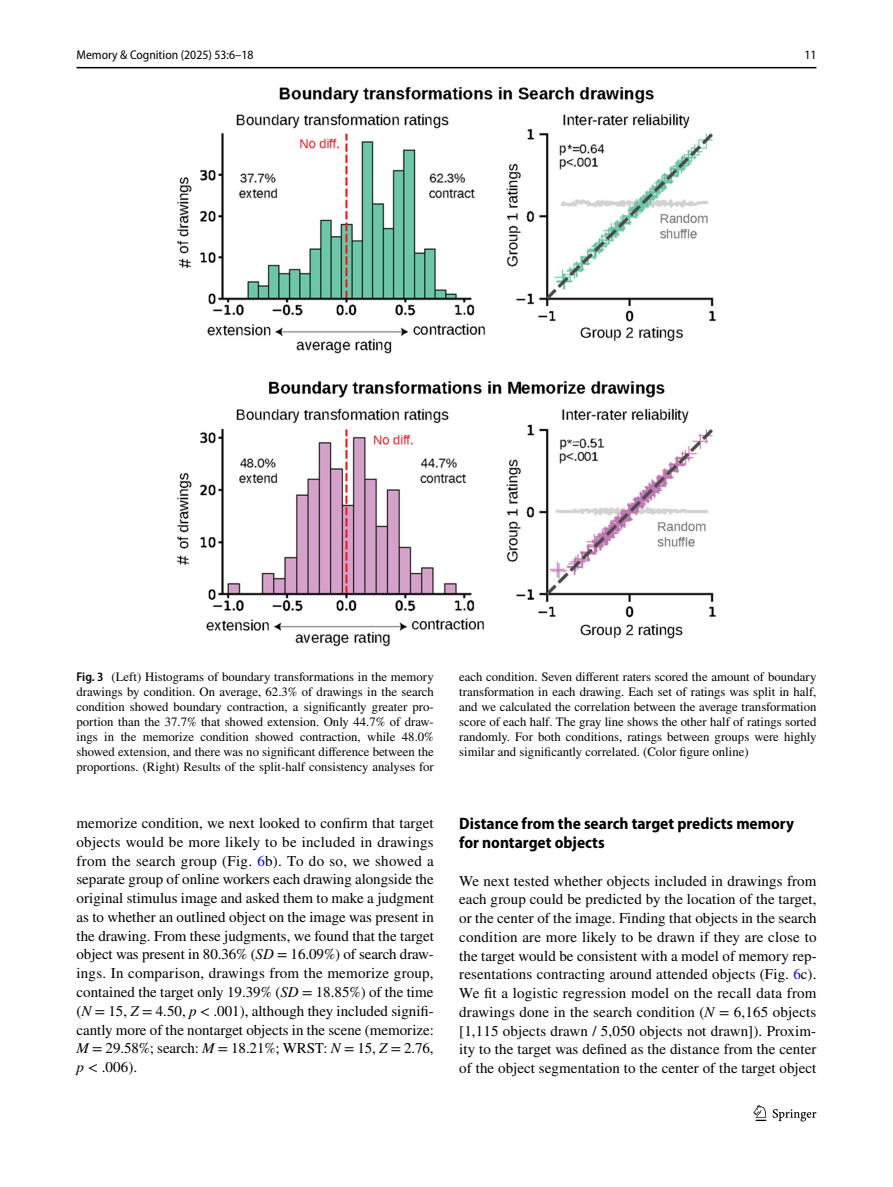
<style>
.page{position:relative;width:893px;height:1187px;background:#fff}
.page>*{position:absolute;margin:0;border:0;box-sizing:border-box;transform-origin:0 0}
.t1{font:700 semi-condensed 16.5px/18.8px "Myriad Pro";color:#000}
.t2{font:15px/18.8px "STIX";letter-spacing:.005em;color:#000;text-align:justify}
.t3{font:12.75px/15px "STIX";color:#000;text-align:justify}
.t4{font:semi-condensed 12.75px "Myriad Pro";color:#000}
.s1{font-family:"Myriad Pro";font-weight:600;font-stretch:semi-condensed}
.s2{color:#00f}
.s3{font-style:italic}
</style>
<div class="page">
<hr style="left:77px;top:67px;width:739px;height:1px;background:#000">
<svg style="left:753px;top:1105px;width:13px;height:15px"></svg>
<svg style="left:773px;top:1109px;width:43px;height:12px"></svg>
<img style="left:176px;top:87px;width:540px;height:559px">
<p class="t4" style="left:77px;top:48px;width:179px">Memory &amp; Cognition (2025) 53:6–18</p>
<p class="t4" style="left:804px;top:48px;width:14px">11</p>
<p class="t3" style="left:77px;top:670px;width:359px"><span class="s1">Fig. 3</span> (Left) Histograms of boundary transformations in the memory drawings by condition. On average, 62.3% of drawings in the search condition showed boundary contraction, a significantly greater pro&shy;portion than the 37.7% that showed extension. Only 44.7% of draw&shy;ings in the memorize condition showed contraction, while 48.0% showed extension, and there was no significant difference between the proportions. (Right) Results of the split-half consistency analyses for</p>
<p class="t3" style="left:459px;top:670px;width:359px">each condition. Seven different raters scored the amount of boundary transformation in each drawing. Each set of ratings was split in half, and we calculated the correlation between the average transformation score of each half. The gray line shows the other half of ratings sorted randomly. For both conditions, ratings between groups were highly similar and significantly correlated. (Color figure online)</p>
<p class="t2" style="left:77px;top:814px;width:359px">memorize condition, we next looked to confirm that target objects would be more likely to be included in drawings from the search group (Fig. <span class="s2">6</span>b). To do so, we showed a separate group of online workers each drawing alongside the original stimulus image and asked them to make a judgment as to whether an outlined object on the image was present in the drawing. From these judgments, we found that the target object was present in 80.36% (<span class="s3">SD</span> = 16.09%) of search draw&shy;ings. In comparison, drawings from the memorize group, contained the target only 19.39% (<span class="s3">SD</span> = 18.85%) of the time (<span class="s3">N</span> = 15, <span class="s3">Z</span> = 4.50, <span class="s3">p</span> &lt; .001), although they included signifi&shy;cantly more of the nontarget objects in the scene (memorize:<br><span class="s3">M</span> = 29.58%; search: <span class="s3">M</span> = 18.21%; WRST: <span class="s3">N</span> = 15, <span class="s3">Z</span> = 2.76, <span class="s3">p</span> &lt; .006).</p>
<p class="t1" style="left:459px;top:814px;width:336px">Distance from the search target predicts memory for nontarget objects</p>
<p class="t2" style="left:459px;top:872px;width:359px">We next tested whether objects included in drawings from each group could be predicted by the location of the target, or the center of the image. Finding that objects in the search condition are more likely to be drawn if they are close to the target would be consistent with a model of memory rep&shy;resentations contracting around attended objects (Fig. <span class="s2">6</span>c).<br>We fit a logistic regression model on the recall data from drawings done in the search condition (<span class="s3">N</span> = 6,165 objects [1,115 objects drawn / 5,050 objects not drawn]). Proxim&shy;ity to the target was defined as the distance from the center of the object segmentation to the center of the target object</p>
</div>
